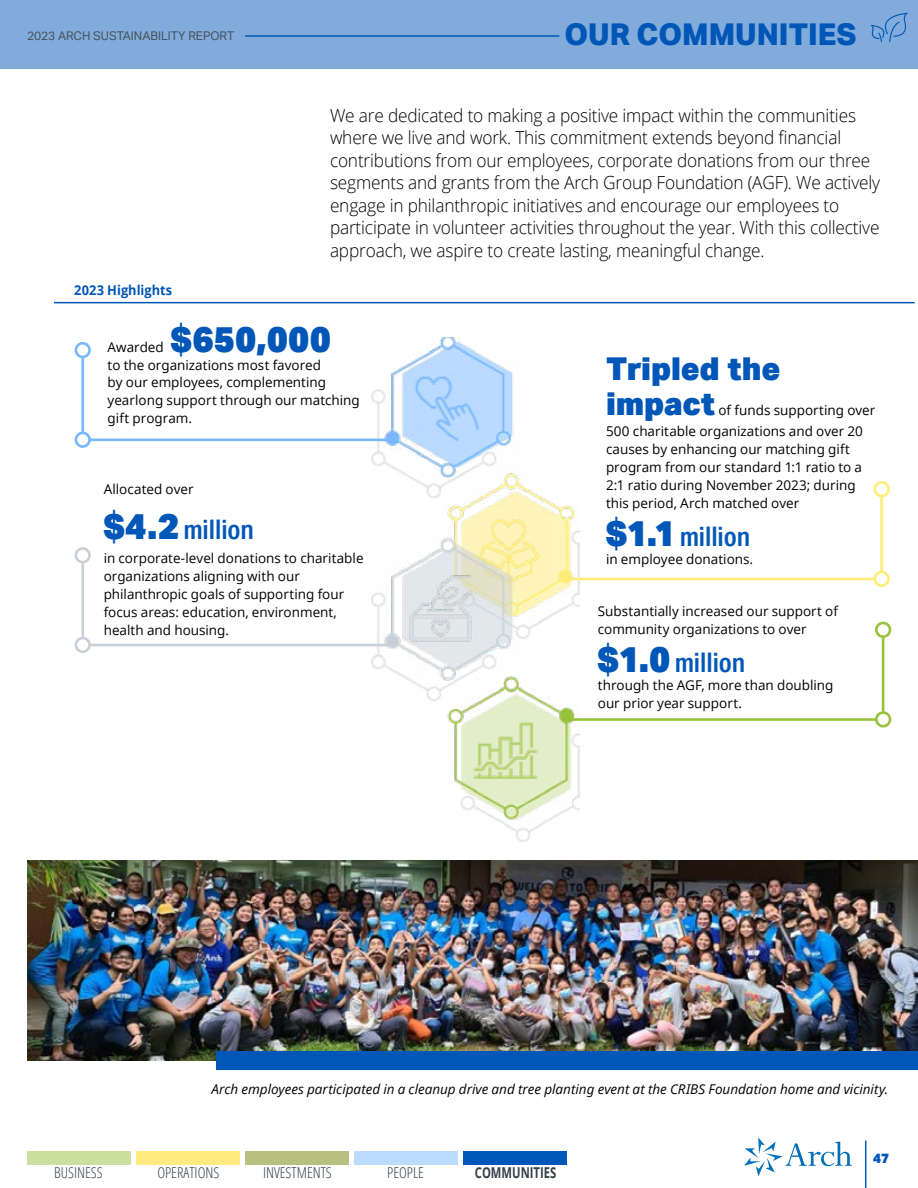
<style>
.page{position:relative;width:918px;height:1188px;background:#fff}
.page>*{position:absolute;margin:0;border:0;box-sizing:border-box;transform-origin:0 0}
.t1{font:900 36px "Aktiv Grotesk";letter-spacing:.005em;color:#0057b8}
.t2{font:900 31.5px/34.5px "Aktiv Grotesk";letter-spacing:-.005em;color:#0057b8}
.t3{font:800 30px "Aktiv Grotesk";color:#0057b8}
.t4{font:600 27px "Aktiv Grotesk Cd";color:#0057b8}
.t5{font:300 18px/22.5px "Open Sans";letter-spacing:-.01em;color:#000;scale:.96 1}
.t6{font:300 condensed 15px "Open Sans";color:#333f48}
.t7{font:700 15px "Open Sans";color:#333f48;scale:.75 1}
.t8{font:13.5px/18px "Open Sans";color:#000}
.t9{font:italic 13.5px "Open Sans";color:#000}
.t10{font:700 13.5px "Open Sans";letter-spacing:.005em;color:#0057b8;scale:.95 1}
.t11{font:900 13.5px "Aktiv Grotesk";color:#0057b8}
.t12{font:12px "Aktiv Grotesk";color:#47525b}
.s1{font-family:"Aktiv Grotesk";font-weight:900;font-size:36px}
</style>
<div class="page">
<div style="left:0;top:0;width:918px;height:68px;background:#80abdb"></div>
<svg style="left:744px;top:1137px;width:108px;height:39px"></svg>
<hr style="left:865px;top:1140px;width:1px;height:48px;background:#0057b8">
<hr style="left:245px;top:35px;width:314px;height:2px;background:#0057b8">
<svg style="left:871px;top:13px;width:37px;height:29px"></svg>
<div style="left:27px;top:1151px;width:104px;height:13px;background:#cbe09e"></div>
<div style="left:136px;top:1151px;width:104px;height:13px;background:#ffea80"></div>
<div style="left:245px;top:1151px;width:104px;height:13px;background:#b8c080"></div>
<div style="left:354px;top:1151px;width:104px;height:13px;background:#bbdbff"></div>
<div style="left:463px;top:1151px;width:104px;height:13px;background:#0057b8"></div>
<img style="left:27px;top:861px;width:891px;height:200px">
<hr style="left:54px;top:302px;width:861px;height:1px;background:#0057b8">
<img style="left:372px;top:337px;width:208px;height:504px">
<img style="left:403px;top:572px;width:74px;height:73px">
<hr style="left:882px;top:638px;width:2px;height:74px;background:#99c23c">
<hr style="left:570px;top:718px;width:307px;height:3px;background:#99c23c">
<div style="left:875px;top:711px;width:16px;height:17px;border:3px solid #99c23c;border-radius:50%"></div>
<div style="left:875px;top:622px;width:16px;height:16px;border:3px solid #99c23c;border-radius:50%"></div>
<hr style="left:880px;top:497px;width:3px;height:74px;background:#ffed78">
<hr style="left:569px;top:578px;width:306px;height:2px;background:#ffed78">
<div style="left:874px;top:571px;width:16px;height:16px;border:3px solid #ffed78;border-radius:50%"></div>
<div style="left:874px;top:481px;width:16px;height:16px;border:3px solid #ffed78;border-radius:50%"></div>
<hr style="left:81px;top:563px;width:3px;height:74px;background:#c8d1d8">
<hr style="left:89px;top:644px;width:302px;height:2px;background:#c8d1d8">
<div style="left:75px;top:637px;width:16px;height:16px;border:3px solid #c8d1d8;border-radius:50%"></div>
<div style="left:75px;top:547px;width:16px;height:16px;border:3px solid #c8d1d8;border-radius:50%"></div>
<hr style="left:81px;top:358px;width:3px;height:74px;background:#78b8ff">
<hr style="left:89px;top:439px;width:301px;height:2px;background:#78b8ff">
<div style="left:75px;top:432px;width:16px;height:16px;border:3px solid #78b8ff;border-radius:50%"></div>
<div style="left:75px;top:342px;width:16px;height:16px;border:3px solid #78b8ff;border-radius:50%"></div>
<div style="left:216px;top:1051px;width:702px;height:18px;background:#0057b8"></div>
<p class="t12" style="left:27px;top:29px;width:209px">2023 ARCH SUSTAINABILITY REPORT</p>
<h3 class="t3" style="left:564px;top:18px;width:294px">OUR COMMUNITIES</h3>
<p class="t10" style="left:74px;top:281px;width:105px">2023 Highlights</p>
<p class="t5" style="left:330px;top:104px;width:575px">We are dedicated to making a positive impact within the communities where we live and work. This commitment extends beyond financial contributions from our employees, corporate donations from our three segments and grants from the Arch Group Foundation (AGF). We actively engage in philanthropic initiatives and encourage our employees to participate in volunteer activities throughout the year. With this collective approach, we aspire to create lasting, meaningful change.</p>
<h1 class="t1" style="left:171px;top:315px;width:162px">$650,000</h1>
<p class="t8" style="left:108px;top:355px;width:254px">to the organizations most favored<br>by our employees, complementing yearlong support through our matching gift program.</p>
<p class="t8" style="left:108px;top:337px;width:58px">Awarded</p>
<p class="t8" style="left:104px;top:480px;width:91px">Allocated over</p>
<h3 class="t4" style="left:104px;top:513px;width:152px"><span class="s1">$4.2</span> million</h3>
<p class="t8" style="left:104px;top:549px;width:261px">in corporate-level donations to charitable organizations aligning with our philanthropic goals of supporting four focus areas: education, environment, health and housing.</p>
<h2 class="t2" style="left:606px;top:351px;width:176px">Tripled the impact</h2>
<p class="t8" style="left:606px;top:398px;width:271px;line-height:21.8px;text-indent:112px">of funds supporting over<br>500 charitable organizations and over 20</p>
<p class="t8" style="left:606px;top:440px;width:258px">causes by enhancing our matching gift program from our standard 1:1 ratio to a 2:1 ratio during November 2023; during this period, Arch matched over</p>
<h3 class="t4" style="left:606px;top:521px;width:146px"><span class="s1">$1.1</span> million</h3>
<p class="t8" style="left:606px;top:550px;width:149px">in employee donations.</p>
<p class="t8" style="left:598px;top:602px;width:242px">Substantially increased our support of community organizations to over</p>
<h3 class="t4" style="left:598px;top:647px;width:149px"><span class="s1">$1.0</span> million</h3>
<p class="t8" style="left:598px;top:676px;width:237px">through the AGF, more than doubling our prior year support.</p>
<p class="t9" style="left:211px;top:1079px;width:678px">Arch employees participated in a cleanup drive and tree planting event at the CRIBS Foundation home and vicinity.</p>
<p class="t6" style="left:54px;top:1163px;width:50px">BUSINESS</p>
<p class="t6" style="left:157px;top:1163px;width:64px">OPERATIONS</p>
<p class="t6" style="left:263px;top:1163px;width:70px">INVESTMENTS</p>
<p class="t6" style="left:387px;top:1163px;width:38px">PEOPLE</p>
<p class="t7" style="left:475px;top:1162px;width:110px">COMMUNITIES</p>
<p class="t11" style="left:873px;top:1149px;width:17px">47</p>
</div>
